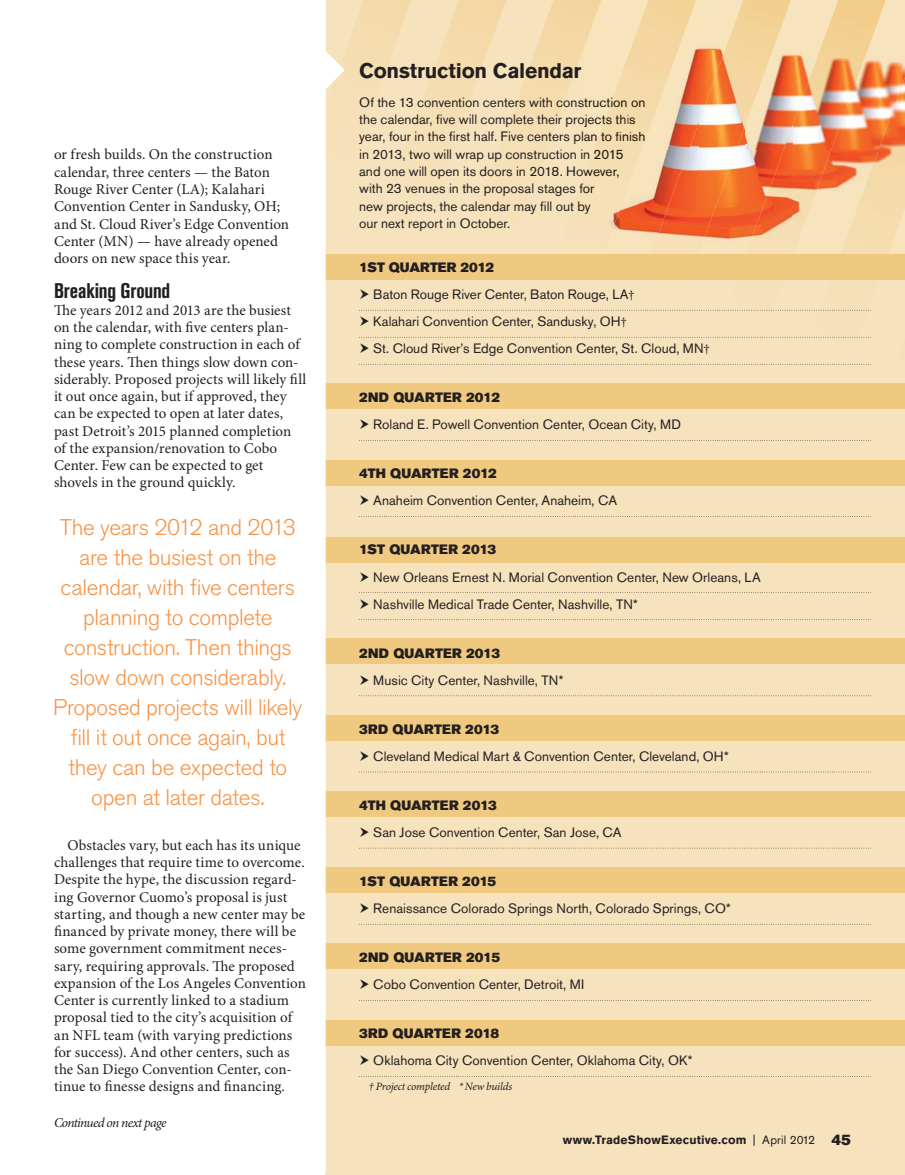
<style>
.page{position:relative;width:905px;height:1175px;background:#fff}
.page>*{position:absolute;margin:0;border:0;box-sizing:border-box;transform-origin:0 0}
.t1{font:300 22.5px/30px "Akzidenz Grotesk BQ";letter-spacing:-.015em;color:#f79448;text-align:center}
.t2{font:700 21px "Akzidenz Grotesk BQ";letter-spacing:-.015em;color:#231f20}
.t3{font:700 condensed 21px "Akzidenz Grotesk BQ";letter-spacing:-.01em;color:#231f20}
.t4{font:15px/17.2px "Minion Pro";color:#231f20}
.t5{font:13.5px/17.2px "Akzidenz Grotesk BQ";color:#231f20}
.t6{font:13.5px "Akzidenz Grotesk BQ Super";letter-spacing:.015em;color:#231f20}
.t7{font:italic 13.5px "Minion Pro";letter-spacing:-.05em;color:#231f20}
.t8{font:13.5px "Akzidenz Grotesk BQ";color:#1d1405}
.t9{font:700 12px "Akzidenz Grotesk BQ";letter-spacing:.015em;color:#231f20}
.t10{font:italic 11.25px "Minion Pro";letter-spacing:-.02em;color:#231f20}
.s1{color:#1e160c}
.s2{color:#1d1404}
.s3{color:#1d1403}
.s4{color:#1d1506}
.s5{color:#1d1508}
.s6{color:#1d1507}
.s7{color:#1d1609}
.s8{font-family:"Minion Pro"}
.s9{font-weight:400}
.s10{font-family:"Akzidenz Grotesk BQ Super";font-weight:400;font-size:15px}
</style>
<div class="page">
<div style="left:325px;top:0;width:579px;height:1174px;background:#f6e3be"></div>
<div style="left:322px;top:254px;width:582px;height:25px;background:#efc97f"></div>
<div style="left:322px;top:383px;width:582px;height:26px;background:#efc97f"></div>
<div style="left:322px;top:460px;width:582px;height:26px;background:#efc97f"></div>
<div style="left:322px;top:536px;width:582px;height:26px;background:#efc97f"></div>
<div style="left:322px;top:638px;width:582px;height:26px;background:#efc97f"></div>
<div style="left:322px;top:715px;width:582px;height:25px;background:#efc97f"></div>
<div style="left:322px;top:791px;width:582px;height:26px;background:#efc97f"></div>
<div style="left:322px;top:867px;width:582px;height:26px;background:#efc97f"></div>
<div style="left:322px;top:943px;width:582px;height:25px;background:#efc97f"></div>
<div style="left:322px;top:1019px;width:582px;height:26px;background:#efc97f"></div>
<svg style="left:322px;top:236px;width:4px;height:938px"></svg>
<svg style="left:359px;top:516px;width:512px;height:1px"></svg>
<svg style="left:359px;top:619px;width:512px;height:1px"></svg>
<svg style="left:359px;top:695px;width:512px;height:1px"></svg>
<svg style="left:359px;top:771px;width:512px;height:1px"></svg>
<svg style="left:359px;top:847px;width:512px;height:1px"></svg>
<svg style="left:359px;top:1000px;width:512px;height:1px"></svg>
<svg style="left:359px;top:1076px;width:512px;height:1px"></svg>
<img style="left:622px;top:61px;width:282px;height:178px">
<img style="left:594px;top:0;width:7px;height:19px">
<img style="left:622px;top:0;width:264px;height:151px">
<img style="left:594px;top:73px;width:28px;height:157px">
<img style="left:621px;top:151px;width:21px;height:55px">
<img style="left:651px;top:122px;width:47px;height:117px">
<img style="left:697px;top:151px;width:40px;height:89px">
<img style="left:746px;top:123px;width:47px;height:116px">
<img style="left:792px;top:151px;width:40px;height:88px">
<img style="left:841px;top:73px;width:63px;height:179px">
<img style="left:594px;top:97px;width:15px;height:10px">
<img style="left:609px;top:97px;width:36px;height:10px">
<img style="left:594px;top:115px;width:8px;height:12px">
<img style="left:602px;top:115px;width:33px;height:12px">
<img style="left:594px;top:132px;width:1px;height:13px">
<img style="left:595px;top:132px;width:50px;height:13px">
<img style="left:594px;top:149px;width:29px;height:13px">
<img style="left:594px;top:166px;width:25px;height:13px">
<svg style="left:325px;top:0;width:269px;height:236px"></svg>
<svg style="left:359px;top:309px;width:512px;height:132px"></svg>
<svg style="left:359px;top:592px;width:512px;height:1px"></svg>
<p class="t4" style="left:54px;top:147px;width:237px">or fresh builds. On the construction calendar, three centers — the Baton Rouge River Center (LA); Kalahari Convention Center in Sandusky, OH; and St. Cloud River’s Edge Convention Center (MN) — have already opened doors on new space this year.</p>
<h2 class="t3" style="left:54px;top:282px;width:118px">Breaking Ground</h2>
<p class="t4" style="left:54px;top:303px;width:254px">The years 2012 and 2013 are the busiest on the calendar, with five centers plan&shy;ning to complete construction in each of these years. Then things slow down con&shy;siderably. Proposed projects will likely fill it out once again, but if approved, they can be expected to open at later dates, past Detroit’s 2015 planned completion of the expansion/renovation to Cobo Center. Few can be expected to get shovels in the ground quickly.</p>
<p class="t1" style="left:53px;top:514px;width:251px">The years 2012 and 2013 are the busiest on the calendar, with five centers planning to complete construction. Then things slow down considerably.<br>Proposed projects will likely fill it out once again, but they can be expected to open at later dates.</p>
<p class="t4" style="left:54px;top:837px;width:253px;text-indent:14px">Obstacles vary, but each has its unique challenges that require time to overcome.<br>Despite the hype, the discussion regard&shy;ing Governor Cuomo’s proposal is just starting, and though a new center may be financed by private money, there will be some government commitment neces&shy;sary, requiring approvals. The proposed expansion of the Los Angeles Convention Center is currently linked to a stadium proposal tied to the city’s acquisition of an NFL team (with varying predictions for success). And other centers, such as the San Diego Convention Center, con&shy;tinue to finesse designs and financing.</p>
<p class="t7" style="left:54px;top:1117px;width:114px">Continued on next page</p>
<h2 class="t2" style="left:359px;top:63px;width:224px">Construction Calendar</h2>
<p class="t5" style="left:359px;top:95px;width:288px">Of the 13 convention centers with cons<span class="s1">tructi</span><span class="s2">on</span> <span class="s3">on </span>the calendar, five will complete their pr<span class="s1">ojects</span> <span class="s2">this </span>year, four in the first half. Five centers pl<span class="s1">a t<br></span>in 2013, two will wrap up construction i<span class="s1">n</span> <span class="s4">2015 </span>and one will open its doors in 2018. Ho<span class="s1">w</span><span class="s5">ev</span><span class="s6">er, </span>with 23 venues in the proposal stages f<span class="s5">or<br></span>new projects, the calendar may fill out <span class="s7">by<br></span>our next report in October.</p>
<p class="t6" style="left:359px;top:262px;width:136px">1ST QUARTER 2012</p>
<p class="t5" style="left:373px;top:282px;width:338px;line-height:27px">Baton Rouge River Center, Baton Rouge, LA<span class="s8">†<br></span>Kalahari Convention Center, Sandusky, OH<span class="s8">†<br></span>St. Cloud River’s Edge Convention Center, St. Cloud, MN<span class="s8">†</span></p>
<p class="t6" style="left:359px;top:392px;width:142px">2ND QUARTER 2012</p>
<p class="t5" style="left:373px;top:417px;width:309px">Roland E. Powell Convention Center, Ocean City, MD</p>
<p class="t6" style="left:359px;top:469px;width:139px">4TH QUARTER 2012</p>
<p class="t5" style="left:373px;top:493px;width:245px">Anaheim Convention Center, Anaheim, CA</p>
<p class="t6" style="left:359px;top:545px;width:138px">1ST QUARTER 2013</p>
<p class="t5" style="left:373px;top:565px;width:389px;line-height:27px">New Orleans Ernest N. Morial Convention Center, New Orleans, LA<br>Nashville Medical Trade Center, Nashville, TN*</p>
<p class="t6" style="left:359px;top:648px;width:142px">2ND QUARTER 2013</p>
<p class="t5" style="left:373px;top:673px;width:191px">Music City Center, Nashville, TN*</p>
<p class="t6" style="left:359px;top:724px;width:142px">3RD QUARTER 2013</p>
<p class="t5" style="left:373px;top:749px;width:357px">Cleveland Medical Mart &amp; Convention Center, Cleveland, OH*</p>
<p class="t6" style="left:359px;top:800px;width:139px">4TH QUARTER 2013</p>
<p class="t5" style="left:373px;top:825px;width:250px">San Jose Convention Center, San Jose, CA</p>
<p class="t6" style="left:359px;top:876px;width:138px">1ST QUARTER 2015</p>
<p class="t5" style="left:373px;top:901px;width:359px">Renaissance Colorado Springs North, Colorado Springs, CO*</p>
<p class="t6" style="left:359px;top:952px;width:142px">2ND QUARTER 2015</p>
<p class="t5" style="left:373px;top:977px;width:212px">Cobo Convention Center, Detroit, MI</p>
<p class="t6" style="left:359px;top:1028px;width:142px">3RD QUARTER 2018</p>
<p class="t5" style="left:373px;top:1053px;width:320px">Oklahoma City Convention Center, Oklahoma City, OK*</p>
<p class="t10" style="left:369px;top:1082px;width:145px">† Project completed * New builds</p>
<p class="t8" style="left:590px;top:132px;width:56px"><span class="s4">n to</span> finish</p>
<p class="t9" style="left:562px;top:1135px;width:290px">www.TradeShowExecutive.com <span class="s9">| April 2012</span> <span class="s10">45</span></p>
</div>
